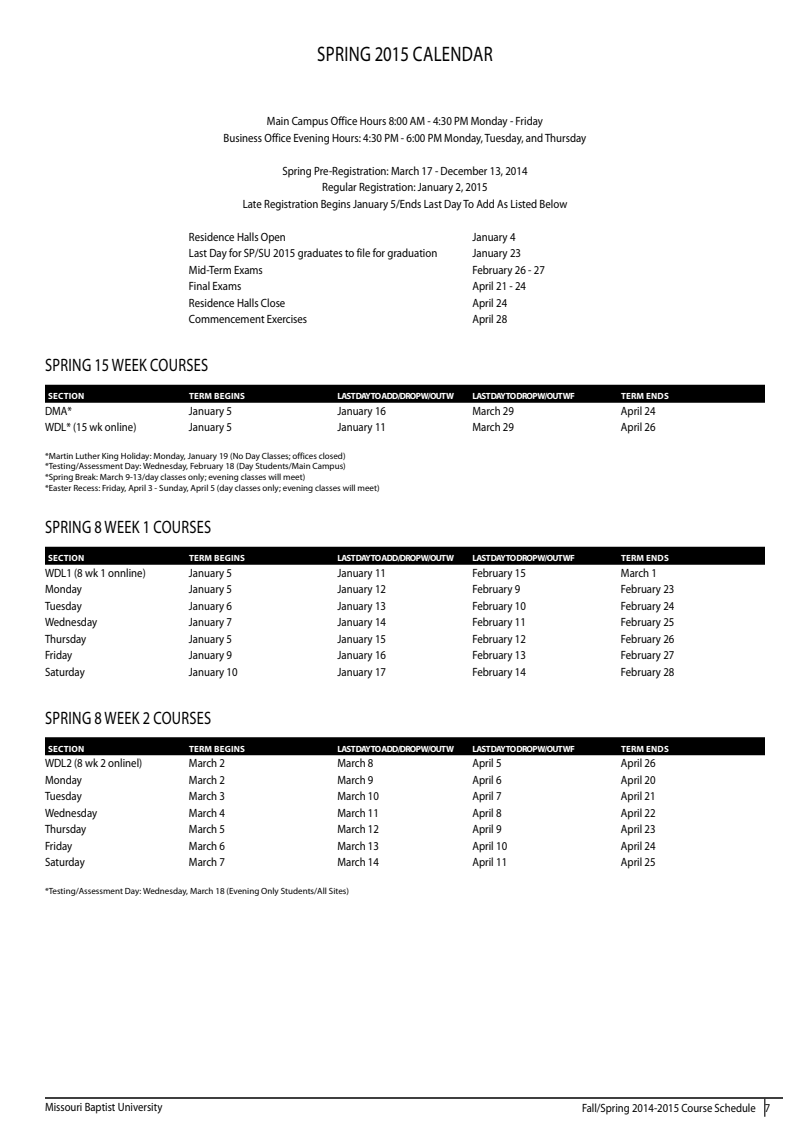
<style>
.page{position:relative;width:810px;height:1134px;background:#fff}
.page>*{position:absolute;margin:0;border:0;box-sizing:border-box;transform-origin:0 0}
.t1{font:21px "Myriad Pro";letter-spacing:.02em;color:#000;scale:.8 1}
.t2{font:18px "Myriad Pro";letter-spacing:.02em;color:#000;scale:.8 1}
.t3{font:12px/16.5px "Myriad Pro";color:#000;text-align:center;scale:.9 1}
.t4{font:12px "Myriad Pro";color:#000;scale:.89 1}
.t5{font:9px/10.8px "Myriad Pro";color:#000}
.t6{font:700 9px "Myriad Pro";letter-spacing:-.08em;color:#fff}
.t7{font:700 9px "Myriad Pro";letter-spacing:.02em;color:#fff}
</style>
<div class="page">
<hr style="left:45px;top:1097px;width:738px;height:2px;background:#000">
<svg style="left:764px;top:1099px;width:1px;height:18px"></svg>
<div style="left:45px;top:385px;width:720px;height:18px;background:#000"></div>
<div style="left:45px;top:547px;width:720px;height:18px;background:#000"></div>
<div style="left:45px;top:737px;width:720px;height:18px;background:#000"></div>
<h1 class="t1" style="left:317px;top:41px;width:221px">SPRING 2015 CALENDAR</h1>
<p class="t3" style="left:224px;top:113px;width:405px">Main Campus Office Hours 8:00 AM - 4:30 PM Monday - Friday<br>Business Office Evening Hours: 4:30 PM - 6:00 PM Monday, Tuesday, and Thursday</p>
<p class="t3" style="left:243px;top:162px;width:362px">Spring Pre-Registration: March 17 - December 13, 2014<br>Regular Registration: January 2, 2015<br>Late Registration Begins January 5/Ends Last Day To Add As Listed Below</p>
<p class="t3" style="left:189px;top:228px;width:109px">Residence Halls Open</p>
<p class="t3" style="left:472px;top:228px;width:49px">January 4</p>
<p class="t3" style="left:189px;top:245px;width:277px">Last Day for SP/SU 2015 graduates to file for graduation</p>
<p class="t3" style="left:472px;top:245px;width:56px">January 23</p>
<p class="t3" style="left:189px;top:261px;width:84px">Mid-Term Exams</p>
<p class="t3" style="left:472px;top:261px;width:82px">February 26 - 27</p>
<p class="t3" style="left:189px;top:278px;width:60px">Final Exams</p>
<p class="t3" style="left:472px;top:278px;width:61px">April 21 - 24</p>
<p class="t3" style="left:189px;top:294px;width:109px">Residence Halls Close</p>
<p class="t3" style="left:472px;top:294px;width:40px">April 24</p>
<p class="t3" style="left:189px;top:311px;width:133px">Commencement Exercises</p>
<p class="t3" style="left:472px;top:311px;width:40px">April 28</p>
<h2 class="t2" style="left:45px;top:354px;width:96px">SPRING 15 week</h2>
<h2 class="t2" style="left:150px;top:354px;width:12px">courses</h2>
<p class="t7" style="left:48px;top:390px;width:38px">SECTION</p>
<p class="t7" style="left:189px;top:390px;width:58px">TERM BEGINS</p>
<p class="t6" style="left:338px;top:390px;width:118px">LAST DAY TO ADD/DROP W/OUT W</p>
<p class="t6" style="left:473px;top:390px;width:104px">LAST DAY TO DROP W/OUT WF</p>
<p class="t7" style="left:621px;top:390px;width:49px">TERM ENDS</p>
<p class="t3" style="left:45px;top:402px;width:31px">DMA*</p>
<p class="t3" style="left:189px;top:402px;width:49px">January 5</p>
<p class="t3" style="left:337px;top:402px;width:56px">January 16</p>
<p class="t3" style="left:472px;top:402px;width:48px">March 29</p>
<p class="t3" style="left:621px;top:402px;width:40px">April 24</p>
<p class="t3" style="left:45px;top:419px;width:103px">WDL* (15 wk online)</p>
<p class="t3" style="left:189px;top:419px;width:49px">January 5</p>
<p class="t3" style="left:337px;top:419px;width:56px">January 11</p>
<p class="t3" style="left:472px;top:419px;width:48px">March 29</p>
<p class="t3" style="left:621px;top:419px;width:40px">April 26</p>
<p class="t5" style="left:45px;top:450px;width:336px">*Martin Luther King Holiday: Monday, January 19 (No Day Classes; offices closed) *Testing/Assessment Day: Wednesday, February 18 (Day Students/Main Campus)<br>*Spring Break: March 9-13/day classes only; evening classes will meet)<br>*Easter Recess: Friday, April 3 - Sunday, April 5 (day classes only; evening classes will meet)</p>
<h2 class="t2" style="left:45px;top:516px;width:11px">spring</h2>
<h2 class="t2" style="left:95px;top:516px;width:25px">8 week</h2>
<h2 class="t2" style="left:143px;top:516px;width:25px">1 courses</h2>
<p class="t7" style="left:48px;top:552px;width:38px">SECTION</p>
<p class="t7" style="left:189px;top:552px;width:58px">TERM BEGINS</p>
<p class="t6" style="left:338px;top:552px;width:118px">LAST DAY TO ADD/DROP W/OUT W</p>
<p class="t6" style="left:473px;top:552px;width:104px">LAST DAY TO DROP W/OUT WF</p>
<p class="t7" style="left:621px;top:552px;width:49px">TERM ENDS</p>
<p class="t3" style="left:45px;top:564px;width:113px">WDL1 (8 wk 1 onnline)</p>
<p class="t3" style="left:189px;top:564px;width:49px">January 5</p>
<p class="t3" style="left:337px;top:564px;width:56px">January 11</p>
<p class="t3" style="left:472px;top:564px;width:61px">February 15</p>
<p class="t3" style="left:621px;top:564px;width:42px">March 1</p>
<p class="t3" style="left:45px;top:581px;width:43px">Monday</p>
<p class="t3" style="left:189px;top:581px;width:49px">January 5</p>
<p class="t3" style="left:337px;top:581px;width:56px">January 12</p>
<p class="t3" style="left:472px;top:581px;width:55px">February 9</p>
<p class="t3" style="left:621px;top:581px;width:61px">February 23</p>
<p class="t3" style="left:45px;top:597px;width:42px">Tuesday</p>
<p class="t3" style="left:189px;top:597px;width:49px">January 6</p>
<p class="t3" style="left:337px;top:597px;width:56px">January 13</p>
<p class="t3" style="left:472px;top:597px;width:61px">February 10</p>
<p class="t3" style="left:621px;top:597px;width:61px">February 24</p>
<p class="t3" style="left:45px;top:614px;width:60px">Wednesday</p>
<p class="t3" style="left:189px;top:614px;width:49px">January 7</p>
<p class="t3" style="left:337px;top:614px;width:56px">January 14</p>
<p class="t3" style="left:472px;top:614px;width:61px">February 11</p>
<p class="t3" style="left:621px;top:614px;width:61px">February 25</p>
<p class="t3" style="left:45px;top:630px;width:47px">Thursday</p>
<p class="t3" style="left:189px;top:630px;width:49px">January 5</p>
<p class="t3" style="left:337px;top:630px;width:56px">January 15</p>
<p class="t3" style="left:472px;top:630px;width:61px">February 12</p>
<p class="t3" style="left:621px;top:630px;width:61px">February 26</p>
<p class="t3" style="left:45px;top:647px;width:32px">Friday</p>
<p class="t3" style="left:189px;top:647px;width:49px">January 9</p>
<p class="t3" style="left:337px;top:647px;width:56px">January 16</p>
<p class="t3" style="left:472px;top:647px;width:61px">February 13</p>
<p class="t3" style="left:621px;top:647px;width:61px">February 27</p>
<p class="t3" style="left:45px;top:663px;width:46px">Saturday</p>
<p class="t3" style="left:189px;top:663px;width:56px">January 10</p>
<p class="t3" style="left:337px;top:663px;width:56px">January 17</p>
<p class="t3" style="left:472px;top:663px;width:61px">February 14</p>
<p class="t3" style="left:621px;top:663px;width:61px">February 28</p>
<h2 class="t2" style="left:45px;top:707px;width:87px">SPRING 8 week</h2>
<h2 class="t2" style="left:143px;top:707px;width:25px">2 courses</h2>
<p class="t7" style="left:48px;top:743px;width:38px">SECTION</p>
<p class="t7" style="left:189px;top:743px;width:58px">TERM BEGINS</p>
<p class="t6" style="left:338px;top:743px;width:118px">LAST DAY TO ADD/DROP W/OUT W</p>
<p class="t6" style="left:473px;top:743px;width:104px">LAST DAY TO DROP W/OUT WF</p>
<p class="t7" style="left:621px;top:743px;width:49px">TERM ENDS</p>
<p class="t3" style="left:45px;top:755px;width:110px">WDL2 (8 wk 2 onlinel)</p>
<p class="t3" style="left:189px;top:755px;width:42px">March 2</p>
<p class="t3" style="left:337px;top:755px;width:42px">March 8</p>
<p class="t3" style="left:472px;top:755px;width:34px">April 5</p>
<p class="t3" style="left:621px;top:755px;width:40px">April 26</p>
<p class="t3" style="left:45px;top:771px;width:43px">Monday</p>
<p class="t3" style="left:189px;top:771px;width:42px">March 2</p>
<p class="t3" style="left:337px;top:771px;width:42px">March 9</p>
<p class="t3" style="left:472px;top:771px;width:34px">April 6</p>
<p class="t3" style="left:621px;top:771px;width:40px">April 20</p>
<p class="t3" style="left:45px;top:788px;width:42px">Tuesday</p>
<p class="t3" style="left:189px;top:788px;width:42px">March 3</p>
<p class="t3" style="left:337px;top:788px;width:48px">March 10</p>
<p class="t3" style="left:472px;top:788px;width:34px">April 7</p>
<p class="t3" style="left:621px;top:788px;width:40px">April 21</p>
<p class="t3" style="left:45px;top:804px;width:60px">Wednesday</p>
<p class="t3" style="left:189px;top:804px;width:42px">March 4</p>
<p class="t3" style="left:337px;top:804px;width:48px">March 11</p>
<p class="t3" style="left:472px;top:804px;width:34px">April 8</p>
<p class="t3" style="left:621px;top:804px;width:40px">April 22</p>
<p class="t3" style="left:45px;top:821px;width:47px">Thursday</p>
<p class="t3" style="left:189px;top:821px;width:42px">March 5</p>
<p class="t3" style="left:337px;top:821px;width:48px">March 12</p>
<p class="t3" style="left:472px;top:821px;width:34px">April 9</p>
<p class="t3" style="left:621px;top:821px;width:40px">April 23</p>
<p class="t3" style="left:45px;top:837px;width:32px">Friday</p>
<p class="t3" style="left:189px;top:837px;width:42px">March 6</p>
<p class="t3" style="left:337px;top:837px;width:48px">March 13</p>
<p class="t3" style="left:472px;top:837px;width:40px">April 10</p>
<p class="t3" style="left:621px;top:837px;width:40px">April 24</p>
<p class="t3" style="left:45px;top:854px;width:46px">Saturday</p>
<p class="t3" style="left:189px;top:854px;width:42px">March 7</p>
<p class="t3" style="left:337px;top:854px;width:48px">March 14</p>
<p class="t3" style="left:472px;top:854px;width:40px">April 11</p>
<p class="t3" style="left:621px;top:854px;width:40px">April 25</p>
<p class="t5" style="left:45px;top:885px;width:306px">*Testing/Assessment Day: Wednesday, March 18 (Evening Only Students/All Sites)</p>
<p class="t4" style="left:45px;top:1100px;width:133px">Missouri Baptist University</p>
<p class="t4" style="left:582px;top:1100px;width:213px">Fall/Spring 2014-2015 Course Schedule 7</p>
</div>
